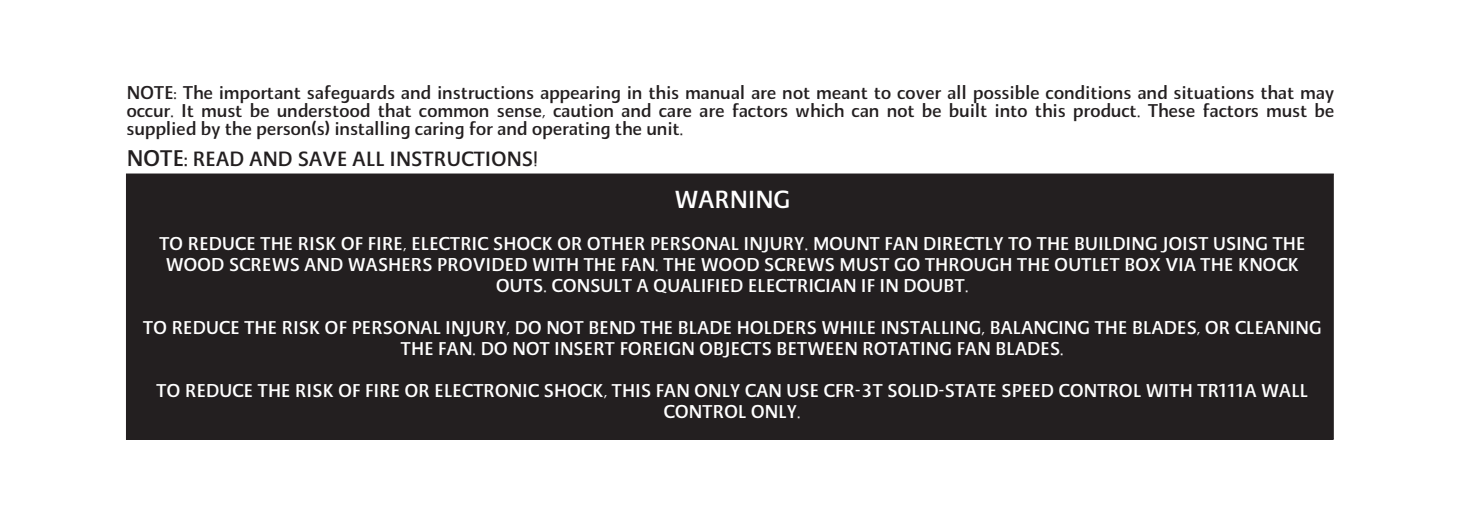
<style>
.page{position:relative;width:1460px;height:513px;background:#fff}
.page>*{position:absolute;margin:0;border:0;box-sizing:border-box;transform-origin:0 0}
.t1{font:500 24px "AI Quanta";color:#fff}
.t2{font:500 20px "AI Quanta";color:#231f20}
.t3{font:500 18px/21px "AI Quanta";color:#fff;text-align:center}
.t4{font:500 18px/18px "AI Quanta";color:#231f20;text-align:justify}
.s1{font-size:22px}
</style>
<div class="page">
<div style="left:126px;top:174px;width:1206px;height:265px;background:#231f20"></div>
<p class="t4" style="left:126px;top:85px;width:1208px">NOTE: The important safeguards and instructions appearing in this manual are not meant to cover all possible conditions and situations that may occur. It must be understood that common sense, caution and care are factors which can not be built into this product. These factors must be supplied by the person(s) installing caring for and operating the unit.</p>
<p class="t2" style="left:126px;top:150px;width:413px"><span class="s1">NOTE:</span> READ AND SAVE ALL INSTRUCTIONS!</p>
<h1 class="t1" style="left:674px;top:189px;width:118px">WARNING</h1>
<p class="t3" style="left:159px;top:234px;width:1147px">TO REDUCE THE RISK OF FIRE, ELECTRIC SHOCK OR OTHER PERSONAL INJURY. MOUNT FAN DIRECTLY TO THE BUILDING JOIST USING THE<br>WOOD SCREWS AND WASHERS PROVIDED WITH THE FAN. THE WOOD SCREWS MUST GO THROUGH THE OUTLET BOX VIA THE KNOCK<br>OUTS. CONSULT A QUALIFIED ELECTRICIAN IF IN DOUBT.</p>
<p class="t3" style="left:143px;top:318px;width:1179px">TO REDUCE THE RISK OF PERSONAL INJURY, DO NOT BEND THE BLADE HOLDERS WHILE INSTALLING, BALANCING THE BLADES, OR CLEANING<br>THE FAN. DO NOT INSERT FOREIGN OBJECTS BETWEEN ROTATING FAN BLADES.</p>
<p class="t3" style="left:156px;top:381px;width:1152px">TO REDUCE THE RISK OF FIRE OR ELECTRONIC SHOCK, THIS FAN ONLY CAN USE CFR-3T SOLID-STATE SPEED CONTROL WITH TR111A WALL<br>CONTROL ONLY.</p>
</div>
